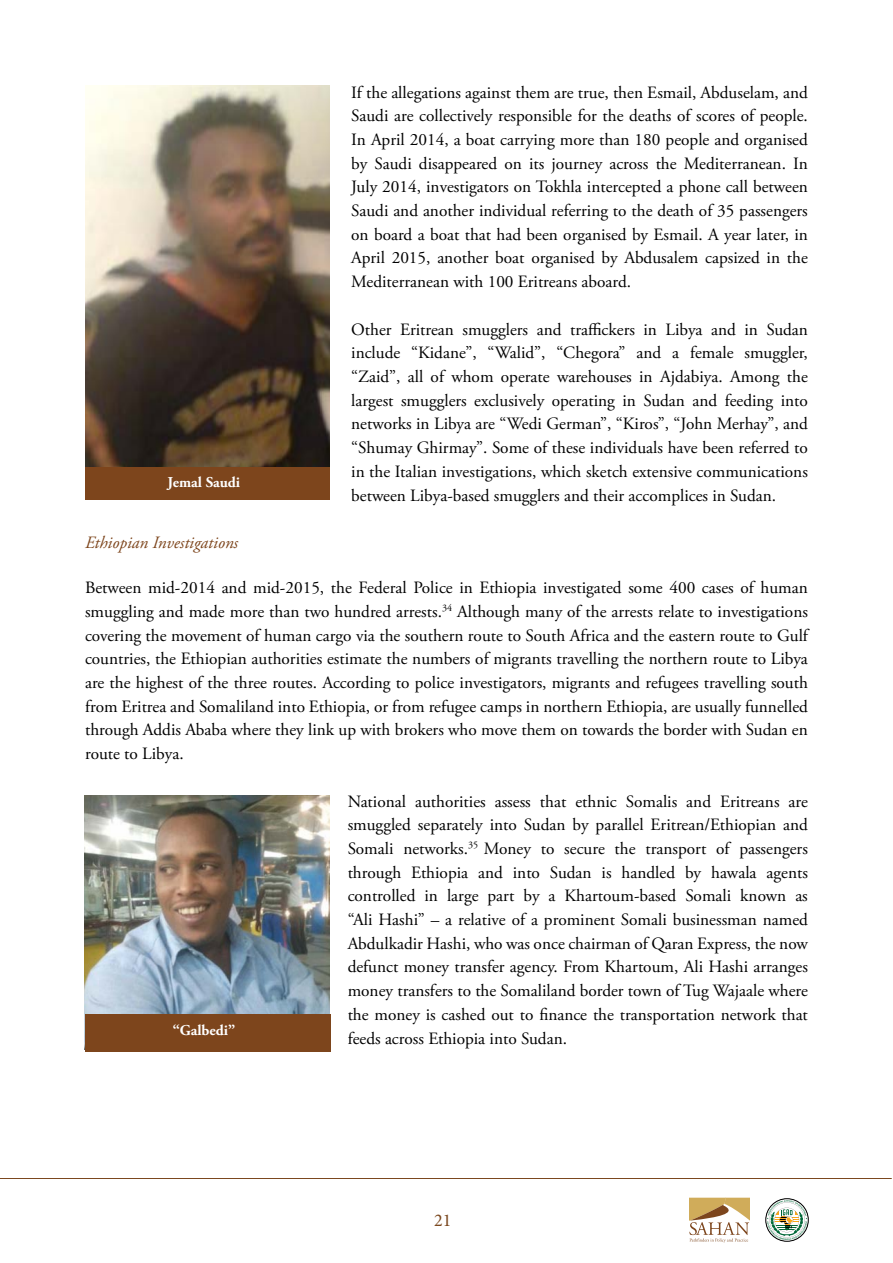
<style>
.page{position:relative;width:893px;height:1263px;background:#fff}
.page>*{position:absolute;margin:0;border:0;box-sizing:border-box;transform-origin:0 0}
.t1{font:18px "Minion Pro";color:#7b481f}
.t2{font:17.25px/23.7px "Adobe Garamond Pro";color:#000;text-align:justify}
.t3{font:italic 17.25px "Adobe Garamond Pro";color:#7d451c}
.t4{font:700 15px "Adobe Garamond Pro";color:#fff}
</style>
<div class="page">
<hr style="left:0;top:1178px;width:892px;height:1px;background:#7b481f">
<svg style="left:766px;top:1199px;width:42px;height:42px"></svg>
<svg style="left:689px;top:1198px;width:60px;height:45px"></svg>
<img style="left:84px;top:796px;width:246px;height:253px">
<div style="left:85px;top:1014px;width:246px;height:37px;background:#7d451c"></div>
<img style="left:85px;top:85px;width:245px;height:382px">
<div style="left:85px;top:467px;width:245px;height:33px;background:#7d451c"></div>
<p class="t4" style="left:168px;top:474px;width:74px">Jemal Saudi</p>
<p class="t2" style="left:351px;top:81px;width:458px">If the allegations against them are true, then Esmail, Abduselam, and Saudi are collectively responsible for the deaths of scores of people.<br>In April 2014, a boat carrying more than 180 people and organised by Saudi disappeared on its journey across the Mediterranean. In July 2014, investigators on Tokhla intercepted a phone call between Saudi and another individual referring to the death of 35 passengers on board a boat that had been organised by Esmail. A year later, in April 2015, another boat organised by Abdusalem capsized in the Mediterranean with 100 Eritreans aboard.</p>
<p class="t2" style="left:351px;top:318px;width:458px">Other Eritrean smugglers and traffickers in Libya and in Sudan include “Kidane”, “Walid”, “Chegora” and a female smuggler, “Zaid”, all of whom operate warehouses in Ajdabiya. Among the largest smugglers exclusively operating in Sudan and feeding into networks in Libya are “Wedi German”, “Kiros”, “John Merhay”, and “Shumay Ghirmay”. Some of these individuals have been referred to in the Italian investigations, which sketch extensive communications between Libya-based smugglers and their accomplices in Sudan.</p>
<p class="t3" style="left:85px;top:532px;width:155px">Ethiopian Investigations</p>
<p class="t2" style="left:85px;top:576px;width:724px">Between mid-2014 and mid-2015, the Federal Police in Ethiopia investigated some 400 cases of human smuggling and made more than two hundred arrests.<sup>34</sup> Although many of the arrests relate to investigations covering the movement of human cargo via the southern route to South Africa and the eastern route to Gulf countries, the Ethiopian authorities estimate the numbers of migrants travelling the northern route to Libya are the highest of the three routes. According to police investigators, migrants and refugees travelling south from Eritrea and Somaliland into Ethiopia, or from refugee camps in northern Ethiopia, are usually funnelled through Addis Ababa where they link up with brokers who move them on towards the border with Sudan en route to Libya.</p>
<p class="t2" style="left:348px;top:790px;width:462px">National authorities assess that ethnic Somalis and Eritreans are smuggled separately into Sudan by parallel Eritrean/Ethiopian and Somali networks.<sup>35</sup> Money to secure the transport of passengers through Ethiopia and into Sudan is handled by hawala agents controlled in large part by a Khartoum-based Somali known as “Ali Hashi” – a relative of a prominent Somali businessman named Abdulkadir Hashi, who was once chairman of Qaran Express, the now defunct money transfer agency. From Khartoum, Ali Hashi arranges money transfers to the Somaliland border town of Tug Wajaale where the money is cashed out to finance the transportation network that feeds across Ethiopia into Sudan.</p>
<p class="t4" style="left:173px;top:1022px;width:64px">“Galbedi”</p>
<p class="t1" style="left:434px;top:1208px;width:19px">21</p>
</div>
